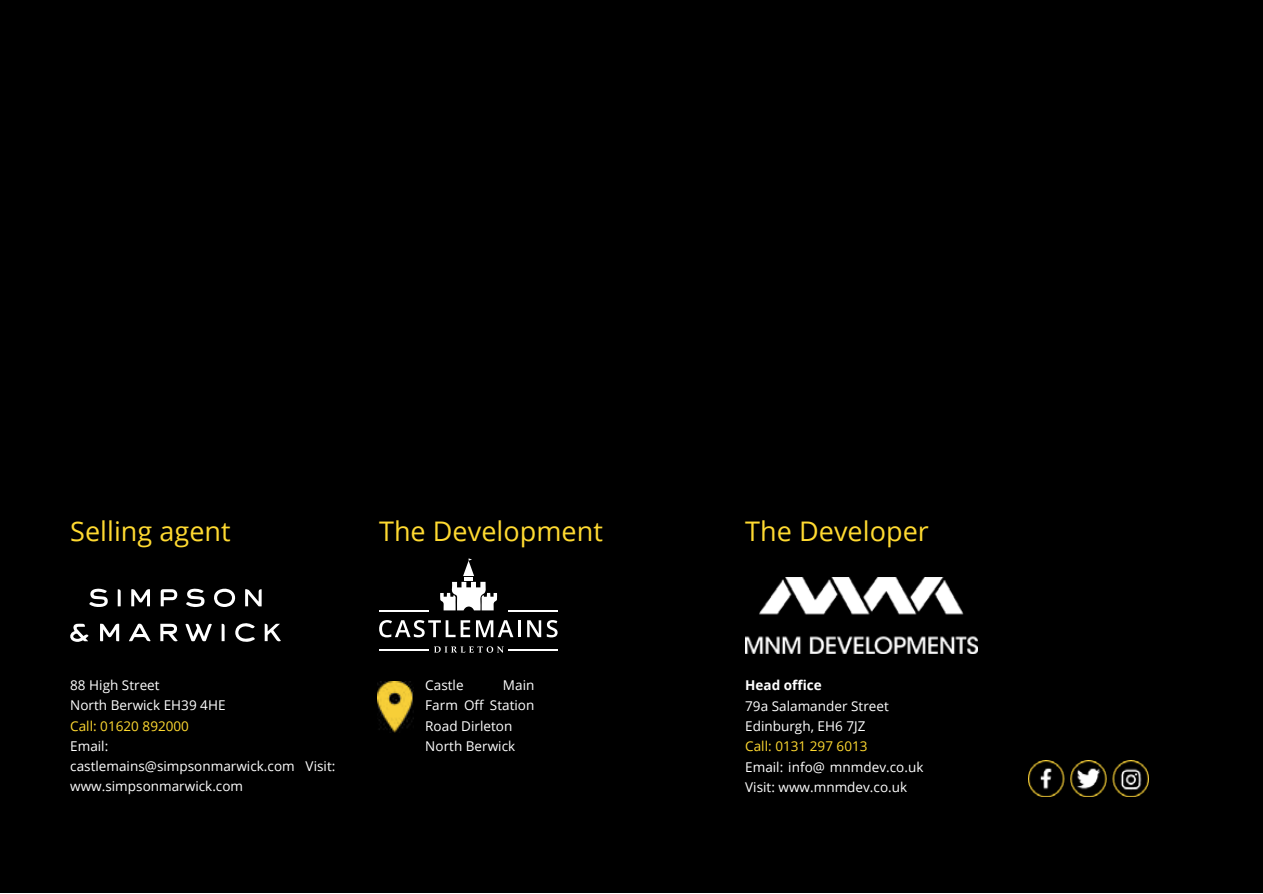
<style>
.page{position:relative;width:1263px;height:894px;background:#fff}
.page>*{position:absolute;margin:0;border:0;box-sizing:border-box;transform-origin:0 0}
.t1{font:27px "Open Sans";color:#ffda31}
.t2{font:13.5px/20.2px "Open Sans";color:#fff}
.t3{font:13.5px "Open Sans";letter-spacing:.005em;color:#ffda31}
.t4{font:700 13.5px "Open Sans";color:#fff}
</style>
<div class="page">
<div style="left:0;top:0;width:1263px;height:892px;background:#000"></div>
<img style="left:745px;top:577px;width:232px;height:76px">
<svg style="left:70px;top:588px;width:211px;height:54px"></svg>
<img style="left:1028px;top:760px;width:120px;height:36px">
<svg style="left:379px;top:620px;width:91px;height:17px"></svg>
<svg style="left:476px;top:620px;width:44px;height:17px"></svg>
<svg style="left:527px;top:620px;width:14px;height:17px"></svg>
<svg style="left:547px;top:620px;width:11px;height:17px"></svg>
<svg style="left:434px;top:646px;width:70px;height:6px"></svg>
<hr style="left:508px;top:609px;width:50px;height:2px;background:#fff">
<hr style="left:379px;top:609px;width:50px;height:2px;background:#fff">
<hr style="left:508px;top:648px;width:50px;height:2px;background:#fff">
<hr style="left:379px;top:648px;width:50px;height:2px;background:#fff">
<svg style="left:440px;top:558px;width:57px;height:52px"></svg>
<img style="left:377px;top:681px;width:36px;height:51px">
<p class="t1" style="left:70px;top:512px;width:162px">Selling agent</p>
<p class="t1" style="left:379px;top:512px;width:225px">The Development</p>
<p class="t1" style="left:745px;top:512px;width:185px">The Developer</p>
<p class="t2" style="left:70px;top:674px;width:91px">88 High Street</p>
<p class="t2" style="left:70px;top:694px;width:157px">North Berwick EH39 4HE</p>
<p class="t3" style="left:70px;top:716px;width:120px">Call: 01620 892000</p>
<p class="t2" style="left:70px;top:735px;width:267px">Email: castlemains@simpsonmarwick.com Visit: www.simpsonmarwick.com</p>
<p class="t2" style="left:425px;top:674px;width:40px">Castle</p>
<p class="t2" style="left:425px;top:674px;width:111px;text-align:justify;text-indent:78px">Main Farm Off Station Road Dirleton</p>
<p class="t2" style="left:425px;top:735px;width:91px">North Berwick</p>
<p class="t4" style="left:745px;top:675px;width:78px">Head office</p>
<p class="t2" style="left:745px;top:695px;width:145px">79a Salamander Street<br>Edinburgh, EH6 7JZ</p>
<p class="t3" style="left:745px;top:736px;width:124px">Call: 0131 297 6013</p>
<p class="t2" style="left:745px;top:756px;width:180px">Email: info@ mnmdev.co.uk<br>Visit: www.mnmdev.co.uk</p>
</div>
